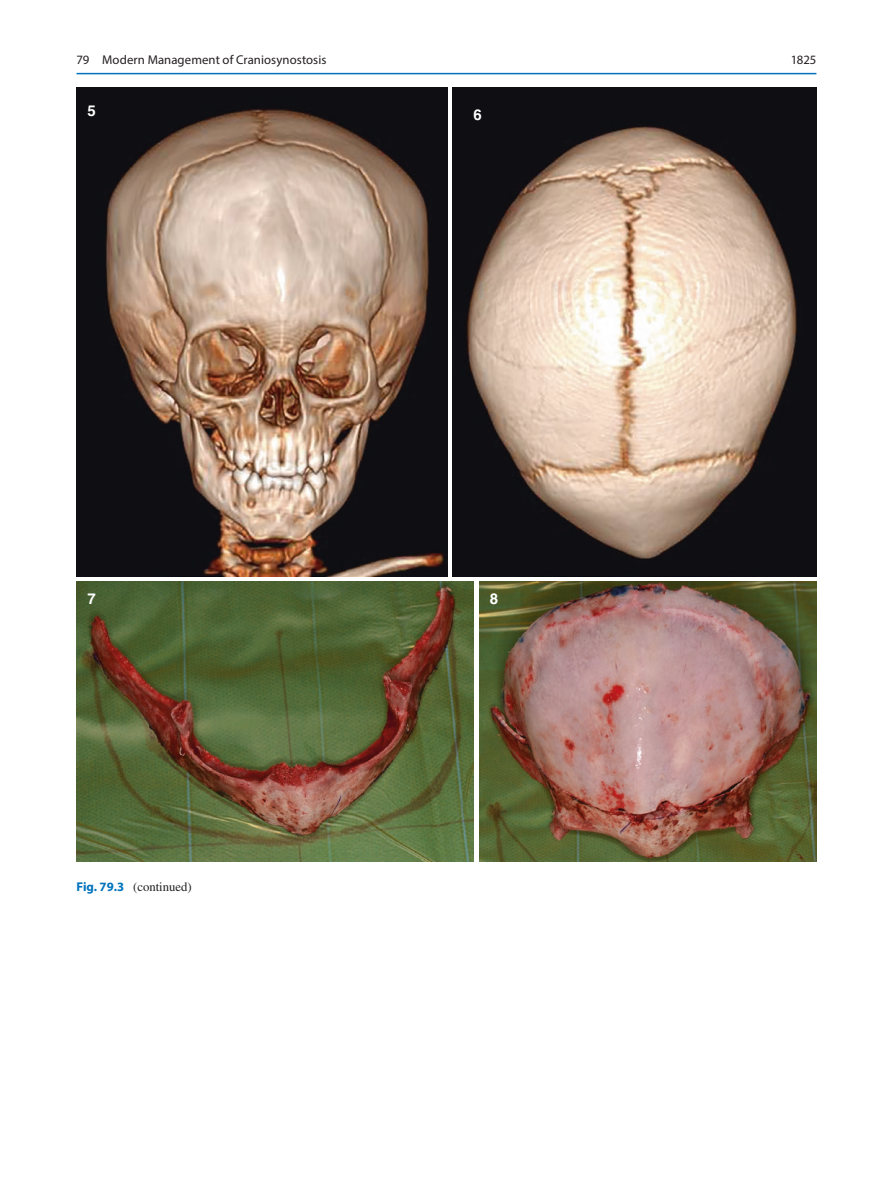
<style>
.page{position:relative;width:893px;height:1187px;background:#fff}
.page>*{position:absolute;margin:0;border:0;box-sizing:border-box;transform-origin:0 0}
.t1{font:15px "Helvetica Bold 5";color:#fff}
.t2{font:12.75px "Myriad Pro Regular 3";letter-spacing:.01em;color:#231f20}
.t3{font:12.75px "Times LT Std";color:#231f20}
.t4{font:12.75px "Myriad Pro";color:#231f20}
.s1{font-family:"Myriad Pro";font-weight:700;color:#0073bc}
</style>
<div class="page">
<img style="left:77px;top:88px;width:371px;height:488px">
<img style="left:453px;top:88px;width:363px;height:488px">
<img style="left:479px;top:581px;width:337px;height:280px">
<img style="left:77px;top:581px;width:397px;height:280px">
<hr style="left:77px;top:73px;width:739px;height:1px;background:#0073bc">
<p class="t2" style="left:77px;top:52px;width:251px">79 Modern Management of Craniosynostosis</p>
<p class="t1" style="left:88px;top:101px;width:10px">5</p>
<p class="t1" style="left:474px;top:105px;width:10px">6</p>
<p class="t1" style="left:88px;top:589px;width:10px">7</p>
<p class="t1" style="left:490px;top:589px;width:10px">8</p>
<p class="t3" style="left:77px;top:879px;width:117px"><span class="s1">Fig. 79.3</span> (continued)</p>
<p class="t4" style="left:791px;top:52px;width:27px">1825</p>
</div>
